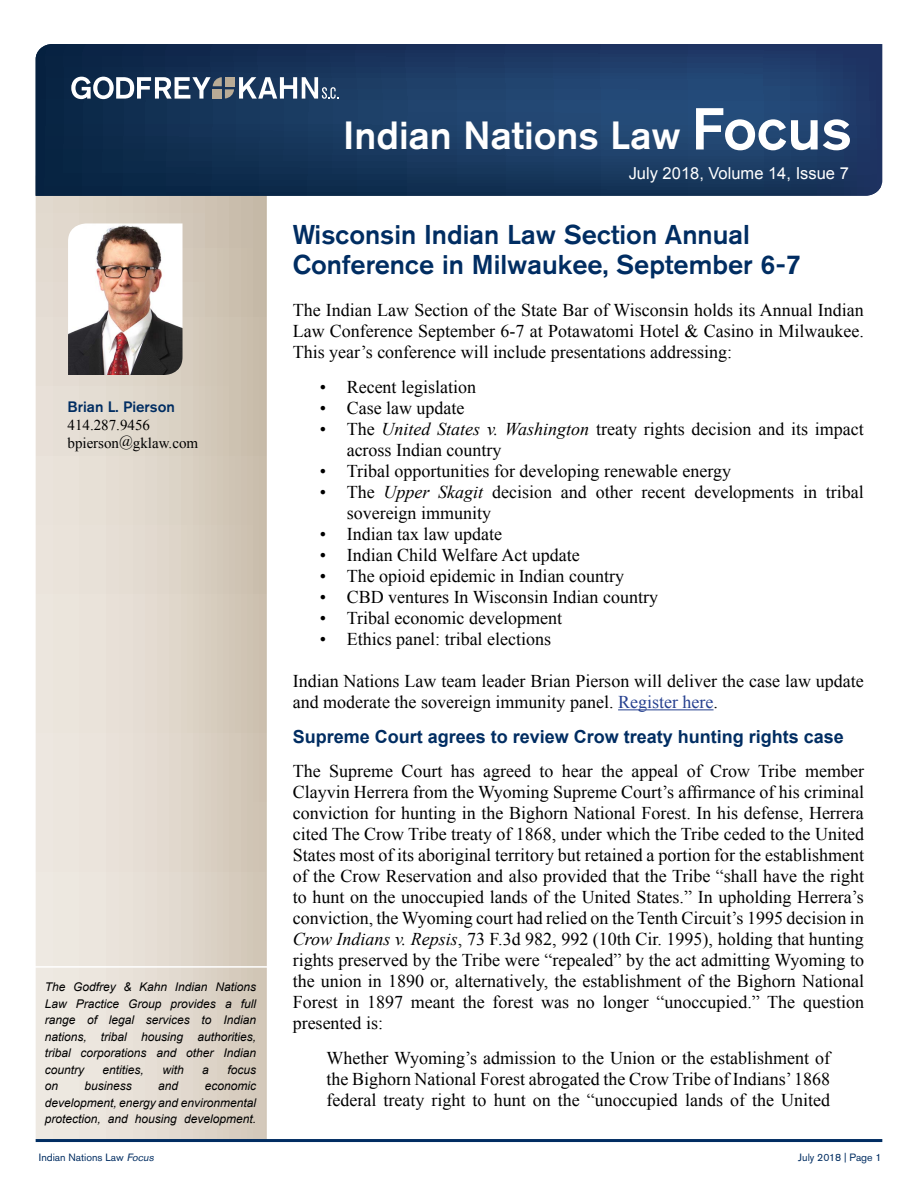
<style>
.page{position:relative;width:918px;height:1188px;background:#fff}
.page>*{position:absolute;margin:0;border:0;box-sizing:border-box;transform-origin:0 0}
.t1{font:500 39px "Akzidenz Grotesk Std";color:#fff}
.t2{font:500 27px/30px "Akzidenz Grotesk Std";color:#002d62}
.t3{font:18px/21px "Times New Roman";color:#000;text-align:justify}
.t4{font:700 18px "Arial";color:#002d62}
.t5{font:16.5px "Arial";color:#fff}
.t6{font:15px/18px "Times New Roman";color:#000}
.t7{font:500 15px "Akzidenz Grotesk Std";color:#002d62}
.t8{font:italic 12px/16.5px "Arial";color:#000;text-align:justify}
.t9{font:10.5px "Akzidenz Grotesk Std";color:#002d62}
.s1{font-style:italic}
.s2{font-size:58.5px}
.s3{color:#25408f}
</style>
<div class="page">
<svg style="left:36px;top:196px;width:231px;height:943px;background:#dfd6cb"></svg>
<svg style="left:36px;top:44px;width:845px;height:152px;background:#19385f"></svg>
<hr style="left:618px;top:709px;width:96px;height:1px;background:#25408f">
<hr style="left:36px;top:1139px;width:846px;height:3px;background:#002d62">
<hr style="left:26px;top:966px;width:258px;height:2px;background:#fff">
<svg style="left:71px;top:77px;width:267px;height:22px"></svg>
<img style="left:68px;top:223px;width:115px;height:152px">
<p class="t7" style="left:68px;top:397px;width:109px">Brian L. Pierson</p>
<p class="t6" style="left:68px;top:416px;width:132px">414.287.9456 bpierson@gklaw.com</p>
<p class="t8" style="left:45px;top:979px;width:213px">The Godfrey &amp; Kahn Indian Nations Law Practice Group provides a full range of legal services to Indian nations, tribal housing authorities, tribal corporations and other Indian country</p>
<p class="t8" style="left:103px;top:1061px;width:43px">entities,</p>
<p class="t8" style="left:162px;top:1061px;width:23px">with</p>
<p class="t8" style="left:202px;top:1061px;width:8px">a</p>
<p class="t8" style="left:227px;top:1061px;width:30px">focus</p>
<p class="t8" style="left:45px;top:1078px;width:213px;text-indent:160px">economic development, energy and environmental protection, and housing development.</p>
<p class="t8" style="left:45px;top:1078px;width:15px">on</p>
<p class="t8" style="left:85px;top:1078px;width:49px">business</p>
<p class="t8" style="left:158px;top:1078px;width:22px">and</p>
<p class="t9" style="left:39px;top:1151px;width:119px">Indian Nations Law <span class="s1">Focus</span></p>
<h1 class="t1" style="left:343px;top:112px;width:510px">Indian Nations Law <span class="s2">Focus</span></h1>
<p class="t5" style="left:629px;top:162px;width:222px">July 2018, Volume 14, Issue 7</p>
<h2 class="t2" style="left:293px;top:219px;width:510px">Wisconsin Indian Law Section Annual<br>Conference in Milwaukee, September 6-7</h2>
<p class="t3" style="left:293px;top:300px;width:573px">The Indian Law Section of the State Bar of Wisconsin holds its Annual Indian Law Conference September 6-7 at Potawatomi Hotel &amp; Casino in Milwaukee.<br>This year’s conference will include presentations addressing:</p>
<p class="t3" style="left:320px;top:376px;width:158px">• Recent legislation</p>
<p class="t3" style="left:320px;top:397px;width:146px">• Case law update</p>
<p class="t3" style="left:347px;top:418px;width:519px;text-indent:-27px">• The <span class="s1">United States v. Washington</span> treaty rights decision and its impact across Indian country</p>
<p class="t3" style="left:320px;top:460px;width:413px">• Tribal opportunities for developing renewable energy</p>
<p class="t3" style="left:347px;top:481px;width:519px;text-indent:-27px">• The <span class="s1">Upper Skagit</span> decision and other recent developments in tribal sovereign immunity</p>
<p class="t3" style="left:320px;top:523px;width:184px">• Indian tax law update</p>
<p class="t3" style="left:320px;top:544px;width:262px">• Indian Child Welfare Act update</p>
<p class="t3" style="left:320px;top:565px;width:306px">• The opioid epidemic in Indian country</p>
<p class="t3" style="left:320px;top:586px;width:340px">• CBD ventures In Wisconsin Indian country</p>
<p class="t3" style="left:320px;top:607px;width:244px">• Tribal economic development</p>
<p class="t3" style="left:320px;top:628px;width:233px">• Ethics panel: tribal elections</p>
<p class="t3" style="left:293px;top:670px;width:573px">Indian Nations Law team leader Brian Pierson will deliver the case law update and moderate the sovereign immunity panel. <span class="s3">Register here</span>.</p>
<p class="t4" style="left:293px;top:724px;width:553px">Supreme Court agrees to review Crow treaty hunting rights case</p>
<p class="t3" style="left:293px;top:760px;width:573px">The Supreme Court has agreed to hear the appeal of Crow Tribe member Clayvin Herrera from the Wyoming Supreme Court’s affirmance of his criminal conviction for hunting in the Bighorn National Forest. In his defense, Herrera cited The Crow Tribe treaty of 1868, under which the Tribe ceded to the United States most of its aboriginal territory but retained a portion for the establishment of the Crow Reservation and also provided that the Tribe “shall have the right to hunt on the unoccupied lands of the United States.” In upholding Herrera’s conviction, the Wyoming court had relied on the Tenth Circuit’s 1995 decision in <span class="s1">Crow Indians v. Repsis</span>, 73 F.3d 982, 992 (10th Cir. 1995), holding that hunting rights preserved by the Tribe were “repealed” by the act admitting Wyoming to the union in 1890 or, alternatively, the establishment of the Bighorn National Forest in 1897 meant the forest was no longer “unoccupied.” The question presented is:</p>
<p class="t3" style="left:326px;top:1047px;width:505px">Whether Wyoming’s admission to the Union or the establishment of the Bighorn National Forest abrogated the Crow Tribe of Indians’ 1868 federal treaty right to hunt on the “unoccupied lands of the United</p>
<p class="t9" style="left:798px;top:1151px;width:85px">July 2018 | Page 1</p>
</div>
